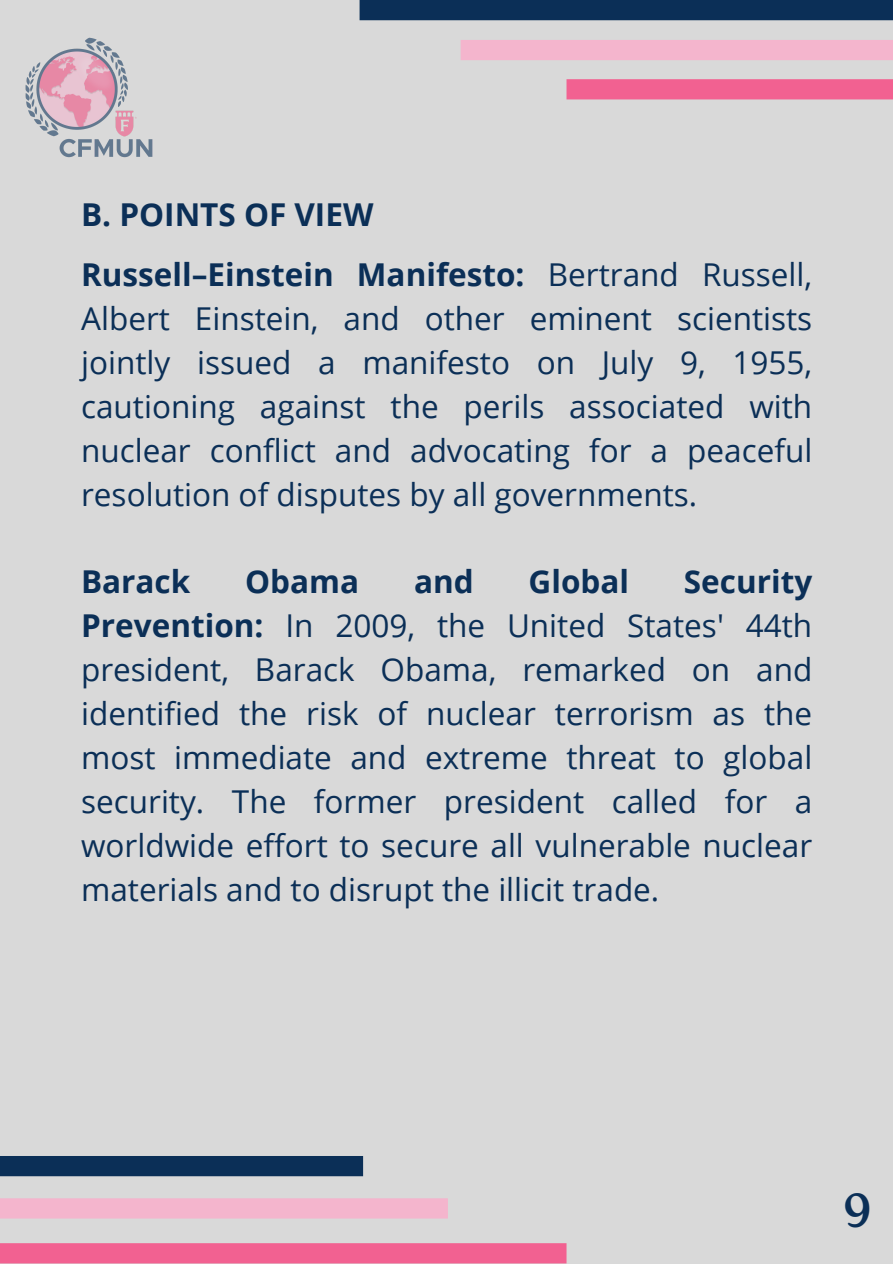
<style>
.page{position:relative;width:893px;height:1264px;background:#fff}
.page>*{position:absolute;margin:0;border:0;box-sizing:border-box;transform-origin:0 0}
.t1{font:47.85px "Roca One";color:#0b2f57}
.t2{font:31.5px/43.8px "Open Sans";color:#0b2f57;text-align:justify}
.t3{font:700 31.5px "Open Sans";color:#0b2f57}
.s1{font-weight:700}
</style>
<div class="page">
<div style="left:0;top:0;width:892px;height:1263px;background:#d9d9d9"></div>
<div style="left:359px;top:0;width:533px;height:20px;background:#0b2f57"></div>
<div style="left:460px;top:40px;width:432px;height:20px;background:#f4b5cd"></div>
<div style="left:566px;top:79px;width:326px;height:20px;background:#f26191"></div>
<div style="left:0;top:1155px;width:363px;height:21px;background:#0b2f57"></div>
<div style="left:0;top:1198px;width:448px;height:20px;background:#f4b5cd"></div>
<div style="left:0;top:1243px;width:566px;height:20px;background:#f26191"></div>
<img style="left:25px;top:37px;width:128px;height:121px">
<p class="t3" style="left:81px;top:192px;width:294px">B. POINTS OF VIEW</p>
<p class="t2" style="left:81px;top:252px;width:732px"><span class="s1">Russell–Einstein Manifesto:</span> Bertrand Russell, Albert Einstein, and other eminent scientists jointly issued a manifesto on July 9, 1955, cautioning against the perils associated with nuclear conflict and advocating for a peaceful resolution of disputes by all governments.</p>
<p class="t2" style="left:81px;top:559px;width:732px;text-indent:602px"><span class="s1">Security Prevention:</span> In 2009, the United States' 44th president, Barack Obama, remarked on and identified the risk of nuclear terrorism as the most immediate and extreme threat to global security. The former president called for a worldwide effort to secure all vulnerable nuclear materials and to disrupt the illicit trade.</p>
<p class="t3" style="left:81px;top:560px;width:111px">Barack</p>
<p class="t3" style="left:245px;top:560px;width:115px">Obama</p>
<p class="t3" style="left:414px;top:560px;width:61px">and</p>
<p class="t3" style="left:528px;top:560px;width:102px">Global</p>
<p class="t1" style="left:842px;top:1182px;width:30px">9</p>
</div>
